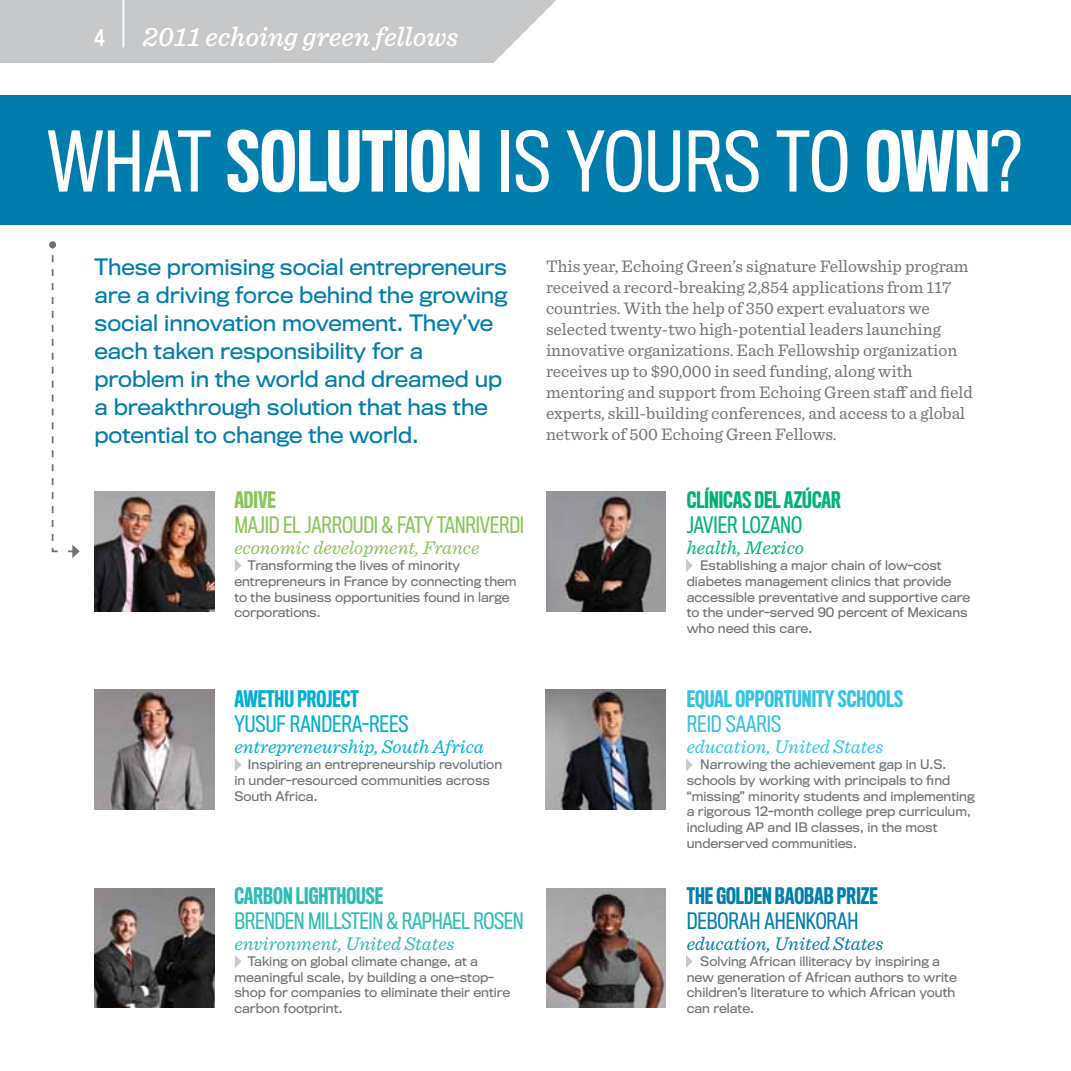
<style>
.page{position:relative;width:1071px;height:1071px;background:#fff}
.page>*{position:absolute;margin:0;border:0;box-sizing:border-box;transform-origin:0 0}
.t1{font:condensed 77px "Titling Gothic FB";letter-spacing:.005em;color:#fff}
.t2{font:67.38px "Titling Gothic FB Standard Cond";color:#fff;scale:.29 1}
.t3{font:italic 500 28px "Sentinel";color:#fff}
.t4{font:21px/28px "Titling Gothic FB";color:#007dad}
.t5{font:condensed 21px "Titling Gothic FB";letter-spacing:-.01em;color:#88c659}
.t6{font:condensed 21px "Titling Gothic FB";letter-spacing:-.02em;color:#2dbcb6}
.t7{font:21px "Titling Gothic FB Medium Comp";color:#34c3e0}
.t8{font:21px "Titling Gothic FB Medium Comp";color:#007dad}
.t9{font:21px "Titling Gothic FB Medium Comp";color:#00b374}
.t10{font:condensed 21px "Titling Gothic FB";color:#00afd5}
.t11{font:condensed 21px "Titling Gothic FB";color:#007dad}
.t12{font:21px "Titling Gothic FB Medium Comp";color:#2dbcb6}
.t13{font:21px "Titling Gothic FB Medium Comp";color:#00afd5}
.t14{font:condensed 21px "Titling Gothic FB";color:#00b374}
.t15{font:condensed 21px "Titling Gothic FB";color:#34c3e0}
.t16{font:21px "Titling Gothic FB Medium Comp";color:#88c659}
.t17{font:21px "Titling Gothic FB Standard Cond";color:#fff}
.t18{font:italic 19.25px "Sentinel";color:#00afd5}
.t19{font:italic 19.25px "Sentinel";color:#88c659}
.t20{font:italic 19.25px "Sentinel";color:#2dbcb6}
.t21{font:italic 19.25px "Sentinel";color:#34c3e0}
.t22{font:italic 19.25px "Sentinel";color:#007dad}
.t23{font:italic 19.25px "Sentinel";color:#00b374}
.t24{font:17.5px/21px "Sentinel";color:#6e7277}
.t25{font:12.25px/15.8px "Titling Gothic FB";color:#6e7277}
.s1{font-family:"Titling Gothic FB Medium Comp";font-stretch:normal}
</style>
<div class="page">
<div style="left:0;top:95px;width:1071px;height:129px;background:#007dad"></div>
<img style="left:94px;top:491px;width:120px;height:120px">
<img style="left:94px;top:888px;width:120px;height:120px">
<img style="left:94px;top:690px;width:120px;height:120px">
<img style="left:546px;top:690px;width:120px;height:120px">
<img style="left:546px;top:888px;width:120px;height:120px">
<img style="left:546px;top:491px;width:120px;height:120px">
<div style="left:49px;top:241px;width:7px;height:7px;background:#6e7277;border-radius:50%"></div>
<svg style="left:51px;top:243px;width:29px;height:315px"></svg>
<svg style="left:235px;top:559px;width:6px;height:13px"></svg>
<svg style="left:686px;top:559px;width:7px;height:13px"></svg>
<svg style="left:235px;top:758px;width:6px;height:13px"></svg>
<svg style="left:686px;top:758px;width:7px;height:13px"></svg>
<svg style="left:235px;top:955px;width:6px;height:13px"></svg>
<svg style="left:686px;top:955px;width:7px;height:13px"></svg>
<div style="left:0;top:0;width:556px;height:63px;background:#c7c8ca"></div>
<h3 class="t17" style="left:94px;top:26px;width:12px">4</h3>
<h2 class="t2" style="left:121px;top:-32px;width:18px">|</h2>
<h3 class="t3" style="left:143px;top:15px;width:317px">2011 echoing green fellows</h3>
<h1 class="t1" style="left:48px;top:117px;width:975px">WHAT <span class="s1">SOLUTION</span> IS YOURS TO <span class="s1">OWN</span>?</h1>
<p class="t4" style="left:94px;top:253px;width:414px">These promising social entrepreneurs are a driving force behind the growing social innovation movement. They’ve each taken responsibility for a problem in the world and dreamed up a breakthrough solution that has the potential to change the world.</p>
<h3 class="t16" style="left:234px;top:487px;width:43px">ADIVE</h3>
<h3 class="t5" style="left:234px;top:513px;width:291px">MAJID EL JARROUDI &amp; FATY TANRIVERDI</h3>
<h3 class="t19" style="left:234px;top:534px;width:247px">economic development, France</h3>
<p class="t25" style="left:234px;top:557px;width:284px;text-indent:14px">Transforming the lives of minority entrepreneurs in France by connecting them to the business opportunities found in large corporations.</p>
<h3 class="t13" style="left:234px;top:686px;width:126px">AWETHU PROJECT</h3>
<h3 class="t10" style="left:234px;top:712px;width:176px">YUSUF RANDERA-REES</h3>
<h3 class="t18" style="left:234px;top:733px;width:251px">entrepreneurship, South Africa</h3>
<p class="t25" style="left:234px;top:757px;width:269px;text-indent:14px">Inspiring an entrepreneurship revolution in under-resourced communities across<br>South Africa.</p>
<h3 class="t12" style="left:234px;top:883px;width:150px">CARBON LIGHTHOUSE</h3>
<h3 class="t6" style="left:234px;top:909px;width:291px">BRENDEN MILLSTEIN &amp; RAPHAEL ROSEN</h3>
<h3 class="t20" style="left:234px;top:929px;width:222px">environment, United States</h3>
<p class="t25" style="left:234px;top:953px;width:277px;text-indent:14px">Taking on global climate change, at a meaningful scale, by building a one-stop&shy;shop for companies to eliminate their entire carbon footprint.</p>
<p class="t24" style="left:546px;top:255px;width:428px">This year, Echoing Green’s signature Fellowship program received a record-breaking 2,854 applications from 117 countries. With the help of 350 expert evaluators we selected twenty-two high-potential leaders launching innovative organizations. Each Fellowship organization receives up to $90,000 in seed funding, along with mentoring and support from Echoing Green staff and field experts, skill-building conferences, and access to a global network of 500 Echoing Green Fellows.</p>
<h3 class="t9" style="left:687px;top:487px;width:156px">CLÍNICAS DEL AZÚCAR</h3>
<h3 class="t14" style="left:687px;top:513px;width:117px">JAVIER LOZANO</h3>
<h3 class="t23" style="left:687px;top:534px;width:119px">health, Mexico</h3>
<p class="t25" style="left:687px;top:557px;width:285px;text-indent:14px">Establishing a major chain of low-cost diabetes management clinics that provide accessible preventative and supportive care to the under-served 90 percent of Mexicans who need this care.</p>
<h3 class="t7" style="left:687px;top:686px;width:218px">EQUAL OPPORTUNITY SCHOOLS</h3>
<h3 class="t15" style="left:687px;top:712px;width:96px">REID SAARIS</h3>
<h3 class="t21" style="left:687px;top:733px;width:198px">education, United States</h3>
<p class="t25" style="left:687px;top:757px;width:289px;text-indent:14px">Narrowing the achievement gap in U.S. schools by working with principals to find “missing” minority students and implementing a rigorous 12-month college prep curriculum, including AP and IB classes, in the most underserved communities.</p>
<h3 class="t8" style="left:687px;top:883px;width:193px">THE GOLDEN BAOBAB PRIZE</h3>
<h3 class="t11" style="left:687px;top:909px;width:173px">DEBORAH AHENKORAH</h3>
<h3 class="t22" style="left:687px;top:929px;width:198px">education, United States</h3>
<p class="t25" style="left:687px;top:953px;width:272px;text-indent:14px">Solving African illiteracy by inspiring a new generation of African authors to write children’s literature to which African youth can relate.</p>
</div>
